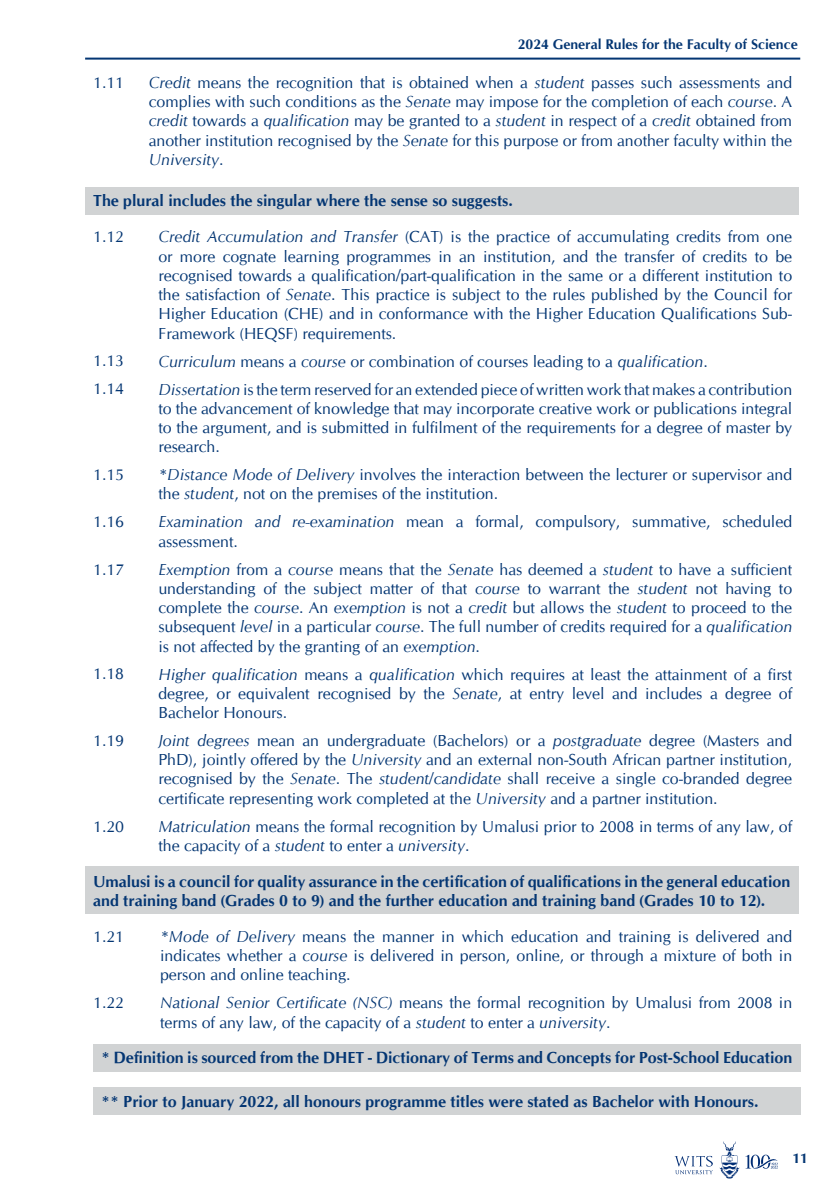
<style>
.page{position:relative;width:840px;height:1191px;background:#fff}
.page>*{position:absolute;margin:0;border:0;box-sizing:border-box;transform-origin:0 0}
.t1{font:16px/19.2px "CG Omega";color:#043673;text-align:justify}
.t2{font:700 16px/19.2px "CG Omega";color:#043673}
.t3{font:700 14px "CG Omega";color:#043673}
.s1{font-style:italic}
</style>
<div class="page">
<hr style="left:85px;top:58px;width:714px;height:2px;background:#043673">
<svg style="left:745px;top:1154px;width:32px;height:15px"></svg>
<svg style="left:674px;top:1155px;width:38px;height:19px"></svg>
<svg style="left:719px;top:1141px;width:20px;height:37px"></svg>
<div style="left:85px;top:187px;width:712px;height:27px;background:#d1d3d4"></div>
<div style="left:85px;top:866px;width:712px;height:48px;background:#d1d3d4"></div>
<svg style="left:93px;top:1071px;width:706px;height:1px"></svg>
<div style="left:93px;top:1043px;width:706px;height:28px;background:#d1d3d4"></div>
<div style="left:93px;top:1087px;width:706px;height:28px;background:#d1d3d4"></div>
<p class="t3" style="left:517px;top:35px;width:281px">2024 General Rules for the Faculty of Science</p>
<p class="t1" style="left:93px;top:73px;width:32px">1.11</p>
<p class="t1" style="left:149px;top:73px;width:644px"><span class="s1">Credit</span> means the recognition that is obtained when a <span class="s1">student</span> passes such assessments and complies with such conditions as the <span class="s1">Senate</span> may impose for the completion of each <span class="s1">course</span>. A <span class="s1">credit</span> towards a <span class="s1">qualification</span> may be granted to a <span class="s1">student</span> in respect of a <span class="s1">credit</span> obtained from another institution recognised by the <span class="s1">Senate</span> for this purpose or from another faculty within the <span class="s1">University</span>.</p>
<p class="t2" style="left:93px;top:191px;width:421px">The plural includes the singular where the sense so suggests.</p>
<p class="t1" style="left:93px;top:227px;width:32px">1.12</p>
<p class="t1" style="left:158px;top:228px;width:635px"><span class="s1">Credit Accumulation and Transfer</span> (CAT) is the practice of accumulating credits from one or more cognate learning programmes in an institution, and the transfer of credits to be recognised towards a qualification/part-qualification in the same or a different institution to the satisfaction of <span class="s1">Senate</span>. This practice is subject to the rules published by the Council for Higher Education (CHE) and in conformance with the Higher Education Qualifications Sub-Framework (HEQSF) requirements.</p>
<p class="t1" style="left:93px;top:351px;width:32px">1.13</p>
<p class="t1" style="left:158px;top:352px;width:550px"><span class="s1">Curriculum</span> means a <span class="s1">course</span> or combination of courses leading to a <span class="s1">qualification</span>.</p>
<p class="t1" style="left:93px;top:379px;width:32px">1.14</p>
<p class="t1" style="left:158px;top:380px;width:635px"><span class="s1">Dissertation</span> is the term reserved for an extended piece of written work that makes a contribution to the advancement of knowledge that may incorporate creative work or publications integral to the argument, and is submitted in fulfilment of the requirements for a degree of master by research.</p>
<p class="t1" style="left:93px;top:465px;width:32px">1.15</p>
<p class="t1" style="left:158px;top:465px;width:635px"><span class="s1">*Distance Mode of Delivery</span> involves the interaction between the lecturer or supervisor and the <span class="s1">student</span>, not on the premises of the institution.</p>
<p class="t1" style="left:93px;top:512px;width:32px">1.16</p>
<p class="t1" style="left:158px;top:512px;width:635px"><span class="s1">Examination and re-examination</span> mean a formal, compulsory, summative, scheduled assessment.</p>
<p class="t1" style="left:93px;top:559px;width:32px">1.17</p>
<p class="t1" style="left:158px;top:560px;width:635px"><span class="s1">Exemption</span> from a <span class="s1">course</span> means that the <span class="s1">Senate</span> has deemed a <span class="s1">student</span> to have a sufficient understanding of the subject matter of that <span class="s1">course</span> to warrant the <span class="s1">student</span> not having to complete the <span class="s1">course</span>. An <span class="s1">exemption</span> is not a <span class="s1">credit</span> but allows the <span class="s1">student</span> to proceed to the subsequent <span class="s1">level</span> in a particular <span class="s1">course</span>. The full number of credits required for a <span class="s1">qualification </span>is not affected by the granting of an <span class="s1">exemption</span>.</p>
<p class="t1" style="left:93px;top:664px;width:32px">1.18</p>
<p class="t1" style="left:158px;top:664px;width:635px"><span class="s1">Higher qualification</span> means a <span class="s1">qualification</span> which requires at least the attainment of a first degree, or equivalent recognised by the <span class="s1">Senate</span>, at entry level and includes a degree of Bachelor Honours.</p>
<p class="t1" style="left:93px;top:731px;width:32px">1.19</p>
<p class="t1" style="left:158px;top:731px;width:635px"><span class="s1">Joint degrees</span> mean an undergraduate (Bachelors) or a <span class="s1">postgraduate</span> degree (Masters and PhD), jointly offered by the <span class="s1">University</span> and an external non-South African partner institution, recognised by the <span class="s1">Senate</span>. The <span class="s1">student</span>/<span class="s1">candidate</span> shall receive a single co-branded degree certificate representing work completed at the <span class="s1">University</span> and a partner institution.</p>
<p class="t1" style="left:93px;top:816px;width:32px">1.20</p>
<p class="t1" style="left:158px;top:816px;width:635px"><span class="s1">Matriculation</span> means the formal recognition by Umalusi prior to 2008 in terms of any law, of the capacity of a <span class="s1">student</span> to enter a <span class="s1">university</span>.</p>
<p class="t2" style="left:93px;top:871px;width:698px">Umalusi is a council for quality assurance in the certification of qualifications in the general education and training band (Grades 0 to 9) and the further education and training band (Grades 10 to 12).</p>
<p class="t1" style="left:93px;top:927px;width:32px">1.21</p>
<p class="t1" style="left:160px;top:927px;width:633px"><span class="s1">*Mode of Delivery</span> means the manner in which education and training is delivered and indicates whether a <span class="s1">course</span> is delivered in person, online, or through a mixture of both in person and online teaching.</p>
<p class="t1" style="left:93px;top:993px;width:32px">1.22</p>
<p class="t1" style="left:160px;top:993px;width:633px"><span class="s1">National Senior Certificate (NSC)</span> means the formal recognition by Umalusi from 2008 in terms of any law, of the capacity of a <span class="s1">student</span> to enter a <span class="s1">university</span>.</p>
<p class="t2" style="left:101px;top:1048px;width:692px">* Definition is sourced from the DHET - Dictionary of Terms and Concepts for Post-School Education</p>
<p class="t2" style="left:101px;top:1092px;width:658px">** Prior to January 2022, all honours programme titles were stated as Bachelor with Honours.</p>
<p class="t3" style="left:791px;top:1149px;width:17px">11</p>
</div>
